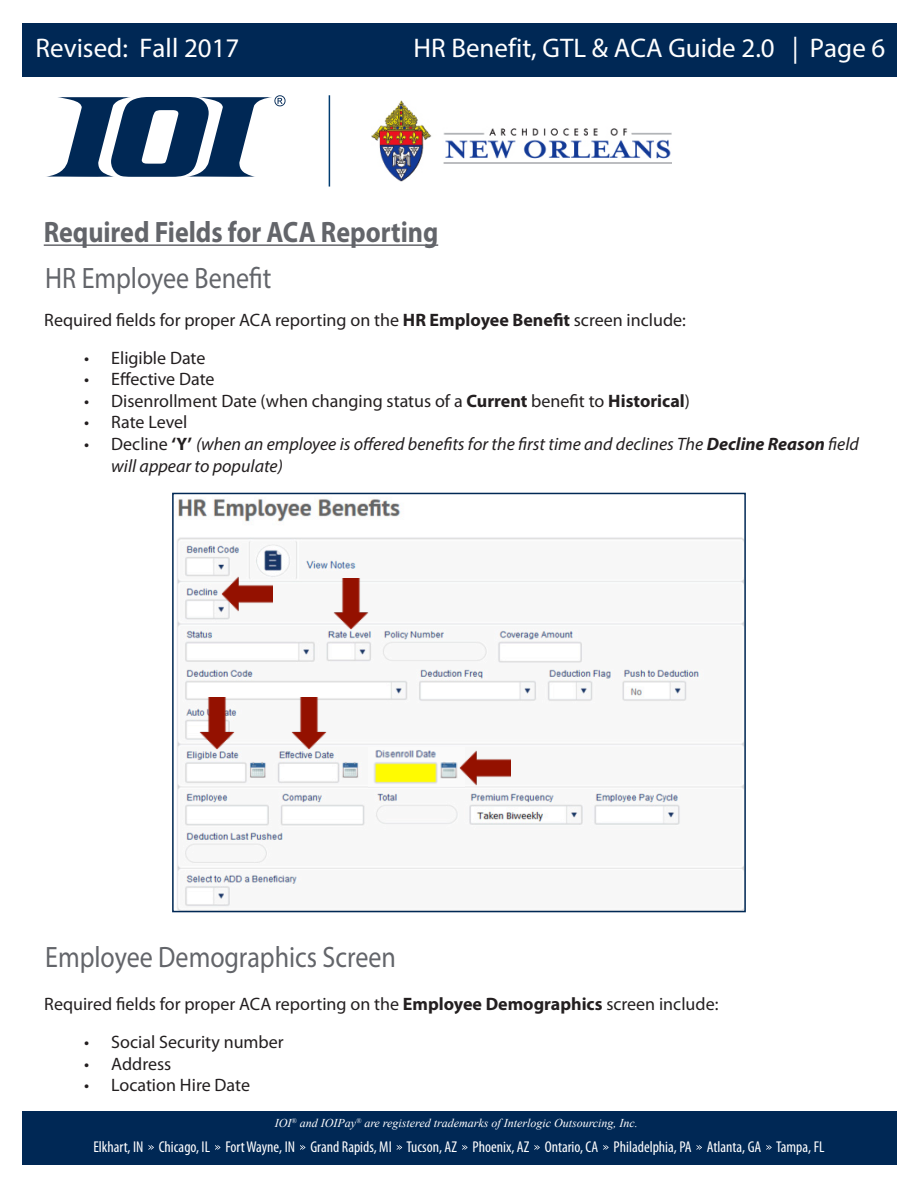
<style>
.page{position:relative;width:918px;height:1188px;background:#fff}
.page>*{position:absolute;margin:0;border:0;box-sizing:border-box;transform-origin:0 0}
.t1{font:29.55px "Myriad Pro";color:#63656a;scale:.88 1}
.t2{font:700 29.55px "Myriad Pro";color:#63656a;scale:.88 1}
.t3{font:27px "Myriad Pro";color:#fff}
.t4{font:18px "Myriad Pro";color:#231f20}
.t5{font:italic 18px/21.6px "Myriad Pro";color:#231f20}
.t6{font:condensed 15.75px "Myriad Pro";color:#fff}
.t7{font:italic 12px "Times New Roman";color:#fff}
.s1{font-weight:700}
.s2{font-style:normal}
.s3{font-weight:700;font-style:normal}
.s4{font-style:inherit}
</style>
<div class="page">
<div style="left:22px;top:1111px;width:874px;height:54px;background:#002855"></div>
<div style="left:22px;top:23px;width:874px;height:54px;background:#002855"></div>
<svg style="left:148px;top:1145px;width:6px;height:5px"></svg>
<svg style="left:215px;top:1145px;width:5px;height:5px"></svg>
<svg style="left:300px;top:1145px;width:5px;height:5px"></svg>
<svg style="left:397px;top:1145px;width:5px;height:5px"></svg>
<svg style="left:462px;top:1145px;width:6px;height:5px"></svg>
<svg style="left:534px;top:1145px;width:6px;height:5px"></svg>
<svg style="left:603px;top:1145px;width:6px;height:5px"></svg>
<svg style="left:697px;top:1145px;width:5px;height:5px"></svg>
<svg style="left:766px;top:1145px;width:6px;height:5px"></svg>
<svg style="left:46px;top:95px;width:240px;height:82px"></svg>
<hr style="left:329px;top:95px;width:1px;height:92px;background:#013c71">
<hr style="left:44px;top:244px;width:394px;height:2px;background:#63656a">
<img style="left:177px;top:499px;width:566px;height:410px">
<div style="left:172px;top:493px;width:574px;height:419px;border:2px solid #002855"></div>
<img style="left:221px;top:577px;width:52px;height:34px">
<img style="left:334px;top:578px;width:35px;height:51px">
<img style="left:199px;top:698px;width:35px;height:51px">
<img style="left:291px;top:698px;width:35px;height:51px">
<img style="left:369px;top:747px;width:95px;height:42px">
<img style="left:459px;top:751px;width:51px;height:35px">
<img style="left:372px;top:101px;width:300px;height:80px">
<p class="t3" style="left:36px;top:32px;width:205px">Revised: Fall 2017</p>
<p class="t3" style="left:414px;top:32px;width:473px">HR Benefit, GTL &amp; ACA Guide 2.0 | Page 6</p>
<p class="t2" style="left:44px;top:213px;width:450px">Required Fields for ACA Reporting</p>
<p class="t1" style="left:45px;top:260px;width:259px">HR Employee Benefit</p>
<p class="t4" style="left:44px;top:308px;width:643px">Required fields for proper ACA reporting on the <span class="s1">HR Employee Benefit</span> screen include:</p>
<p class="t4" style="left:84px;top:346px;width:123px">• Eligible Date</p>
<p class="t4" style="left:84px;top:368px;width:132px">• Effective Date</p>
<p class="t4" style="left:84px;top:390px;width:607px">• Disenrollment Date (when changing status of a <span class="s1">Current</span> benefit to <span class="s1">Historical</span>)</p>
<p class="t4" style="left:84px;top:411px;width:105px">• Rate Level</p>
<p class="t5" style="left:111px;top:433px;width:749px;text-indent:-27px"><span class="s2">• Decline</span> <span class="s3">‘Y’</span> (when an employee is offered benefits for the first time and declines The <span class="s1">Decline Reason</span> field will appear to populate)</p>
<p class="t1" style="left:45px;top:939px;width:400px">Employee Demographics Screen</p>
<p class="t4" style="left:44px;top:993px;width:676px">Required fields for proper ACA reporting on the <span class="s1">Employee Demographics</span> screen include:</p>
<p class="t4" style="left:84px;top:1031px;width:201px">• Social Security number</p>
<p class="t4" style="left:84px;top:1053px;width:89px">• Address</p>
<p class="t4" style="left:84px;top:1074px;width:167px">• Location Hire Date</p>
<p class="t7" style="left:275px;top:1114px;width:365px"><span class="s4">IOI</span><sup>®</sup> and IOIPay<sup>®</sup> are registered trademarks of Interlogic Outsourcing, Inc.</p>
<p class="t6" style="left:94px;top:1137px;width:732px">Elkhart, IN Chicago, IL Fort Wayne, IN Grand Rapids, MI Tucson, AZ Phoenix, AZ Ontario, CA Philadelphia, PA Atlanta, GA Tampa, FL</p>
</div>
